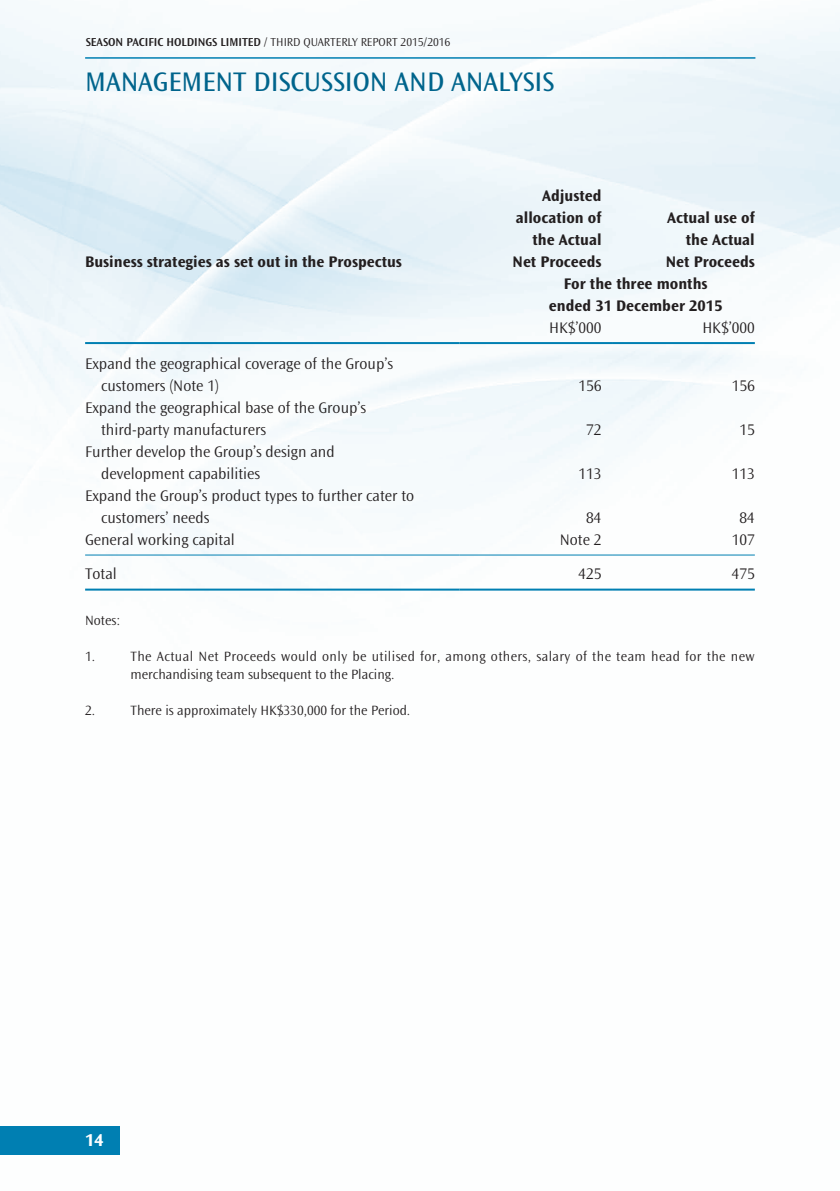
<style>
.page{position:relative;width:840px;height:1191px;background:#fff}
.page>*{position:absolute;margin:0;border:0;box-sizing:border-box;transform-origin:0 0}
.t1{font:28px "Ocean Sans Std";color:#00648c}
.t2{font:700 18px "Ocean Sans Std";color:#fff}
._00_txt{font:300 16px "Ocean Sans Std";color:#231f20}
._00_txt-2{font:700 16px "Ocean Sans Std";color:#231f20}
._06_Notes{font:300 14px/18px "Ocean Sans Std";letter-spacing:.025em;color:#231f20}
._06_Notes-2{font:300 14px "Ocean Sans Std";color:#231f20}
.t3{font:300 12px "Ocean Sans Std";color:#231f20}
.s1{font-weight:600}
</style>
<div class="page">
<img style="left:0;top:8px;width:839px;height:1147px">
<div style="left:0;top:1125px;width:120px;height:29px;background:#007fb2"></div>
<hr style="left:85px;top:57px;width:670px;height:2px;background:#007fb2">
<hr style="left:85px;top:342px;width:374px;height:2px;background:#007fb2">
<hr style="left:459px;top:342px;width:153px;height:2px;background:#007fb2">
<hr style="left:612px;top:342px;width:142px;height:2px;background:#007fb2">
<hr style="left:85px;top:554px;width:374px;height:1px;background:#007fb2">
<hr style="left:459px;top:554px;width:153px;height:1px;background:#007fb2">
<hr style="left:612px;top:554px;width:142px;height:1px;background:#007fb2">
<hr style="left:85px;top:588px;width:374px;height:2px;background:#007fb2">
<hr style="left:459px;top:588px;width:153px;height:2px;background:#007fb2">
<hr style="left:612px;top:588px;width:142px;height:2px;background:#007fb2">
<p class="t3" style="left:86px;top:35px;width:366px"><span class="s1">SEASON PACIFIC HOLDINGS LIMITED</span> / THIRD QUARTERLY REPORT 2015/2016</p>
<h1 class="t1" style="left:85px;top:67px;width:470px">MANAGEMENT DISCUSSION AND ANALYSIS</h1>
<p class="_00_txt-2" style="left:85px;top:252px;width:318px">Business strategies as set out in the Prospectus</p>
<p class="_00_txt-2" style="left:541px;top:186px;width:61px">Adjusted</p>
<p class="_00_txt-2" style="left:515px;top:208px;width:87px">allocation of</p>
<p class="_00_txt-2" style="left:532px;top:230px;width:71px">the Actual</p>
<p class="_00_txt-2" style="left:512px;top:252px;width:90px">Net Proceeds</p>
<p class="_00_txt-2" style="left:666px;top:208px;width:89px">Actual use of</p>
<p class="_00_txt-2" style="left:685px;top:230px;width:71px">the Actual</p>
<p class="_00_txt-2" style="left:665px;top:252px;width:90px">Net Proceeds</p>
<p class="_00_txt-2" style="left:563px;top:274px;width:145px">For the three months</p>
<p class="_00_txt-2" style="left:548px;top:296px;width:175px">ended 31 December 2015</p>
<p class="_00_txt" style="left:548px;top:319px;width:54px">HK$’000</p>
<p class="_00_txt" style="left:702px;top:319px;width:54px">HK$’000</p>
<p class="_00_txt" style="left:85px;top:355px;width:309px">Expand the geographical coverage of the Group’s</p>
<p class="_00_txt" style="left:101px;top:377px;width:119px">customers (Note 1)</p>
<p class="_00_txt" style="left:578px;top:377px;width:24px">156</p>
<p class="_00_txt" style="left:731px;top:377px;width:24px">156</p>
<p class="_00_txt" style="left:85px;top:399px;width:282px">Expand the geographical base of the Group’s</p>
<p class="_00_txt" style="left:101px;top:421px;width:166px">third-party manufacturers</p>
<p class="_00_txt" style="left:586px;top:421px;width:17px">72</p>
<p class="_00_txt" style="left:739px;top:421px;width:17px">15</p>
<p class="_00_txt" style="left:85px;top:443px;width:251px">Further develop the Group’s design and</p>
<p class="_00_txt" style="left:101px;top:465px;width:160px">development capabilities</p>
<p class="_00_txt" style="left:578px;top:465px;width:24px">113</p>
<p class="_00_txt" style="left:731px;top:465px;width:24px">113</p>
<p class="_00_txt" style="left:85px;top:487px;width:330px">Expand the Group’s product types to further cater to</p>
<p class="_00_txt" style="left:101px;top:509px;width:110px">customers’ needs</p>
<p class="_00_txt" style="left:586px;top:509px;width:17px">84</p>
<p class="_00_txt" style="left:739px;top:509px;width:17px">84</p>
<p class="_00_txt" style="left:85px;top:531px;width:151px">General working capital</p>
<p class="_00_txt" style="left:559px;top:531px;width:43px">Note 2</p>
<p class="_00_txt" style="left:731px;top:531px;width:24px">107</p>
<p class="_00_txt" style="left:85px;top:565px;width:33px">Total</p>
<p class="_00_txt" style="left:578px;top:565px;width:24px">425</p>
<p class="_00_txt" style="left:731px;top:565px;width:24px">475</p>
<p class="_06_Notes-2" style="left:85px;top:613px;width:37px">Notes:</p>
<p class="_06_Notes-2" style="left:85px;top:649px;width:12px">1.</p>
<p class="_06_Notes" style="left:130px;top:648px;width:625px">The Actual Net Proceeds would only be utilised for, among others, salary of the team head for the new merchandising team subsequent to the Placing.</p>
<p class="_06_Notes-2" style="left:85px;top:703px;width:12px">2.</p>
<p class="_06_Notes-2" style="left:130px;top:703px;width:281px">There is approximately HK$330,000 for the Period.</p>
<p class="t2" style="left:85px;top:1129px;width:20px">14</p>
</div>
